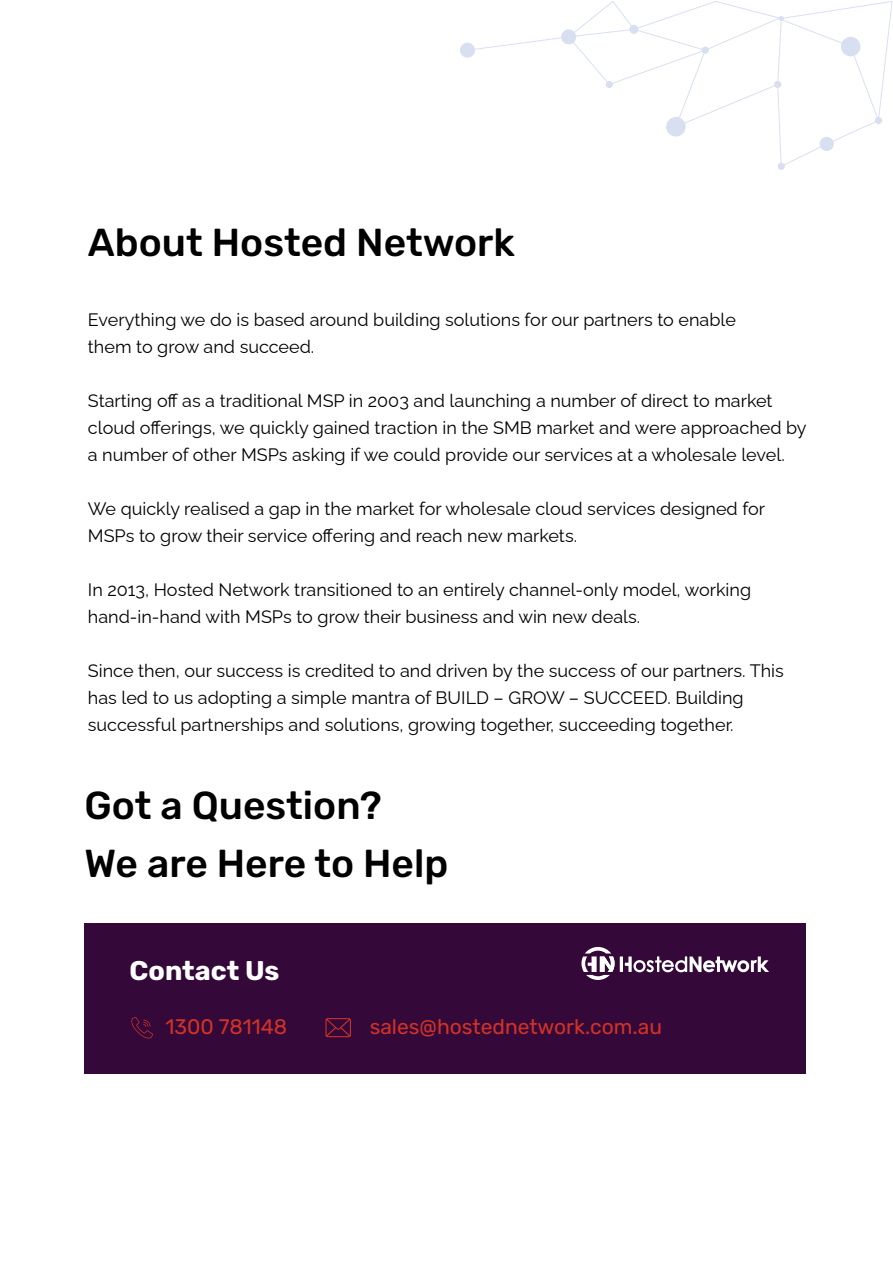
<style>
.page{position:relative;width:893px;height:1263px;background:#fff}
.page>*{position:absolute;margin:0;border:0;box-sizing:border-box;transform-origin:0 0}
.t1{font:500 39px/58.5px "Rubik";color:#000}
.t2{font:700 27px "Rubik";color:#fff}
.t3{font:21px "Rubik";color:#d23227}
.t4{font:18px/27px "Raleway";color:#000}
</style>
<div class="page">
<div style="left:85px;top:923px;width:721px;height:151px;background:#340939"></div>
<div style="left:460px;top:43px;width:15px;height:15px;background:#d8dff1;border-radius:50%"></div>
<div style="left:778px;top:163px;width:7px;height:7px;background:#d8dff1;border-radius:50%"></div>
<div style="left:875px;top:117px;width:7px;height:7px;background:#d8dff1;border-radius:50%"></div>
<svg style="left:879px;top:1px;width:14px;height:118px"></svg>
<svg style="left:467px;top:1px;width:412px;height:166px"></svg>
<svg style="left:325px;top:1018px;width:26px;height:19px"></svg>
<svg style="left:131px;top:1017px;width:22px;height:21px"></svg>
<hr style="left:620px;top:956px;width:3px;height:16px;background:#fff">
<svg style="left:581px;top:947px;width:33px;height:33px"></svg>
<svg style="left:625px;top:956px;width:144px;height:16px"></svg>
<h1 class="t1" style="left:88px;top:214px;width:429px">About Hosted Network</h1>
<p class="t4" style="left:88px;top:304px;width:649px">Everything we do is based around building solutions for our partners to enable them to grow and succeed.</p>
<p class="t4" style="left:88px;top:385px;width:720px">Starting off as a traditional MSP in 2003 and launching a number of direct to market cloud offerings, we quickly gained traction in the SMB market and were approached by a number of other MSPs asking if we could provide our services at a wholesale level.</p>
<p class="t4" style="left:88px;top:493px;width:679px">We quickly realised a gap in the market for wholesale cloud services designed for<br>MSPs to grow their service offering and reach new markets.</p>
<p class="t4" style="left:88px;top:574px;width:665px">In 2013, Hosted Network transitioned to an entirely channel-only model, working hand-in-hand with MSPs to grow their business and win new deals.</p>
<p class="t4" style="left:88px;top:655px;width:697px">Since then, our success is credited to and driven by the success of our partners. This has led to us adopting a simple mantra of BUILD – GROW – SUCCEED. Building successful partnerships and solutions, growing together, succeeding together.</p>
<h1 class="t1" style="left:85px;top:777px;width:365px">Got a Question?<br>We are Here to Help</h1>
<h2 class="t2" style="left:130px;top:955px;width:151px">Contact Us</h2>
<p class="t3" style="left:165px;top:1015px;width:123px">1300 781148</p>
<p class="t3" style="left:370px;top:1015px;width:294px">sales@hostednetwork.com.au</p>
</div>
